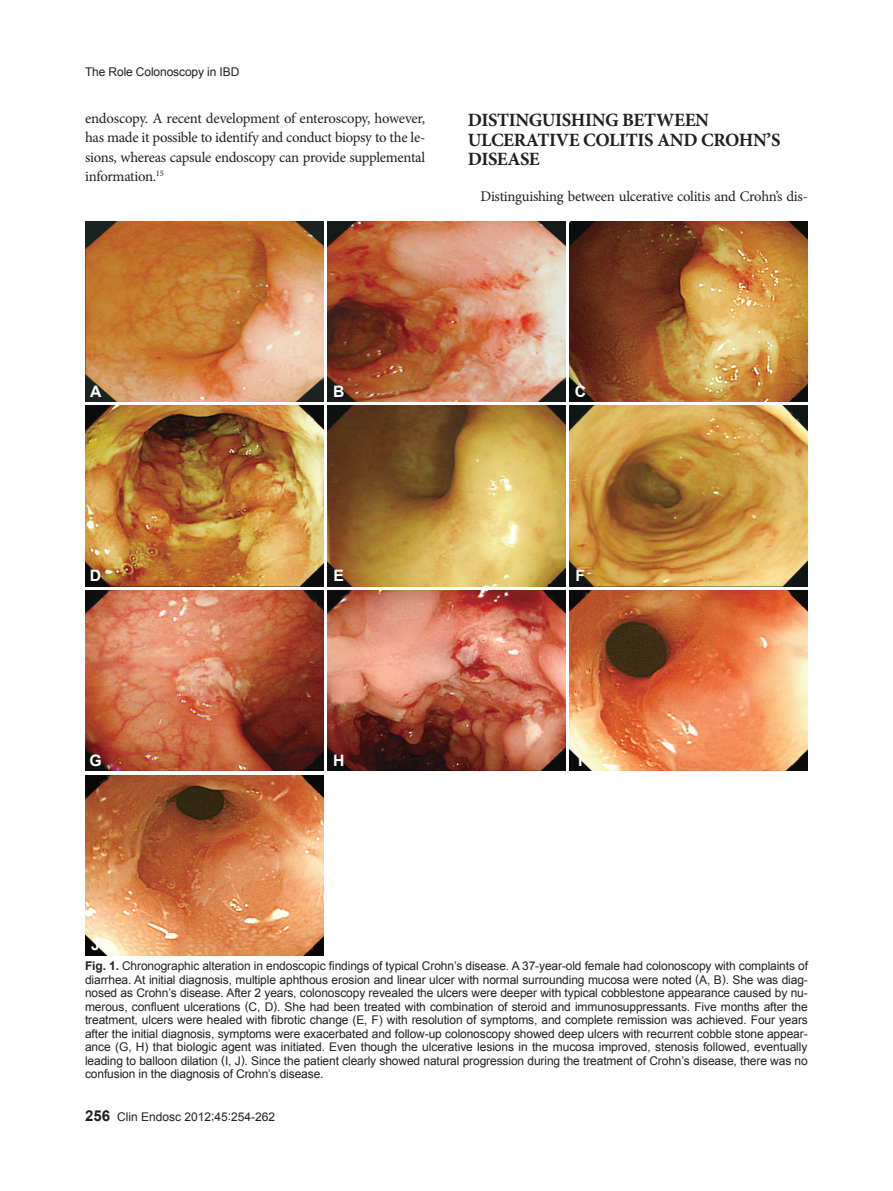
<style>
.page{position:relative;width:893px;height:1191px;background:#fff}
.page>*{position:absolute;margin:0;border:0;box-sizing:border-box;transform-origin:0 0}
.큰제목{font:700 18.75px/19.5px "Minion Pro";letter-spacing:-.02em;color:#231f20}
.t1{font:700 15.75px "Arial";color:#fff}
.본문{font:14.7px/19.5px "Minion Pro";letter-spacing:-.02em;color:#231f20;text-align:justify}
.그림제목{font:12px/13.5px "Arial";letter-spacing:-.01em;color:#231f20;text-align:justify}
.s1{font-weight:700}
.s2{font-weight:700;font-size:15px}
</style>
<div class="page">
<img style="left:85px;top:221px;width:238px;height:180px">
<img style="left:85px;top:406px;width:238px;height:180px">
<img style="left:85px;top:590px;width:238px;height:180px">
<img style="left:85px;top:775px;width:238px;height:180px">
<img style="left:327px;top:221px;width:239px;height:180px">
<img style="left:327px;top:406px;width:239px;height:180px">
<img style="left:327px;top:590px;width:239px;height:180px">
<img style="left:570px;top:221px;width:238px;height:180px">
<img style="left:570px;top:406px;width:238px;height:180px">
<img style="left:570px;top:590px;width:238px;height:180px">
<p class="그림제목" style="left:85px;top:65px;width:156px">The Role Colonoscopy in IBD</p>
<p class="본문" style="left:85px;top:108px;width:342px">endoscopy. A recent development of enteroscopy, however, has made it possible to identify and conduct biopsy to the le&shy;sions, whereas capsule endoscopy can provide supplemental information.<sup>15</sup></p>
<p class="큰제목" style="left:468px;top:110px;width:314px">DISTINGUISHING BETWEEN<br>ULCERATIVE COLITIS AND CROHN’S<br>DISEASE</p>
<p class="본문" style="left:480px;top:186px;width:329px">Distinguishing between ulcerative colitis and Crohn’s dis-</p>
<p class="t1" style="left:90px;top:380px;width:13px">A</p>
<p class="t1" style="left:333px;top:380px;width:13px">B</p>
<p class="t1" style="left:575px;top:380px;width:13px">C</p>
<p class="t1" style="left:90px;top:565px;width:13px">D</p>
<p class="t1" style="left:333px;top:565px;width:12px">E</p>
<p class="t1" style="left:576px;top:565px;width:11px">F</p>
<p class="t1" style="left:90px;top:750px;width:14px">G</p>
<p class="t1" style="left:333px;top:750px;width:13px">H</p>
<p class="t1" style="left:578px;top:750px;width:6px">I</p>
<p class="t1" style="left:91px;top:934px;width:10px">J</p>
<p class="그림제목" style="left:85px;top:959px;width:724px"><span class="s1">Fig. 1.</span> Chronographic alteration in endoscopic findings of typical Crohn’s disease. A 37-year-old female had colonoscopy with complaints of diarrhea. At initial diagnosis, multiple aphthous erosion and linear ulcer with normal surrounding mucosa were noted (A, B). She was diag&shy;nosed as Crohn’s disease. After 2 years, colonoscopy revealed the ulcers were deeper with typical cobblestone appearance caused by nu&shy;merous, confluent ulcerations (C, D). She had been treated with combination of steroid and immunosuppressants. Five months after the treatment, ulcers were healed with fibrotic change (E, F) with resolution of symptoms, and complete remission was achieved. Four years after the initial diagnosis, symptoms were exacerbated and follow-up colonoscopy showed deep ulcers with recurrent cobble stone appear&shy;ance (G, H) that biologic agent was initiated. Even though the ulcerative lesions in the mucosa improved, stenosis followed, eventually leading to balloon dilation (I, J). Since the patient clearly showed natural progression during the treatment of Crohn’s disease, there was no confusion in the diagnosis of Crohn’s disease.</p>
<p class="그림제목" style="left:85px;top:1110px;width:192px"><span class="s2">256</span> Clin Endosc 2012;45:254-262</p>
</div>
